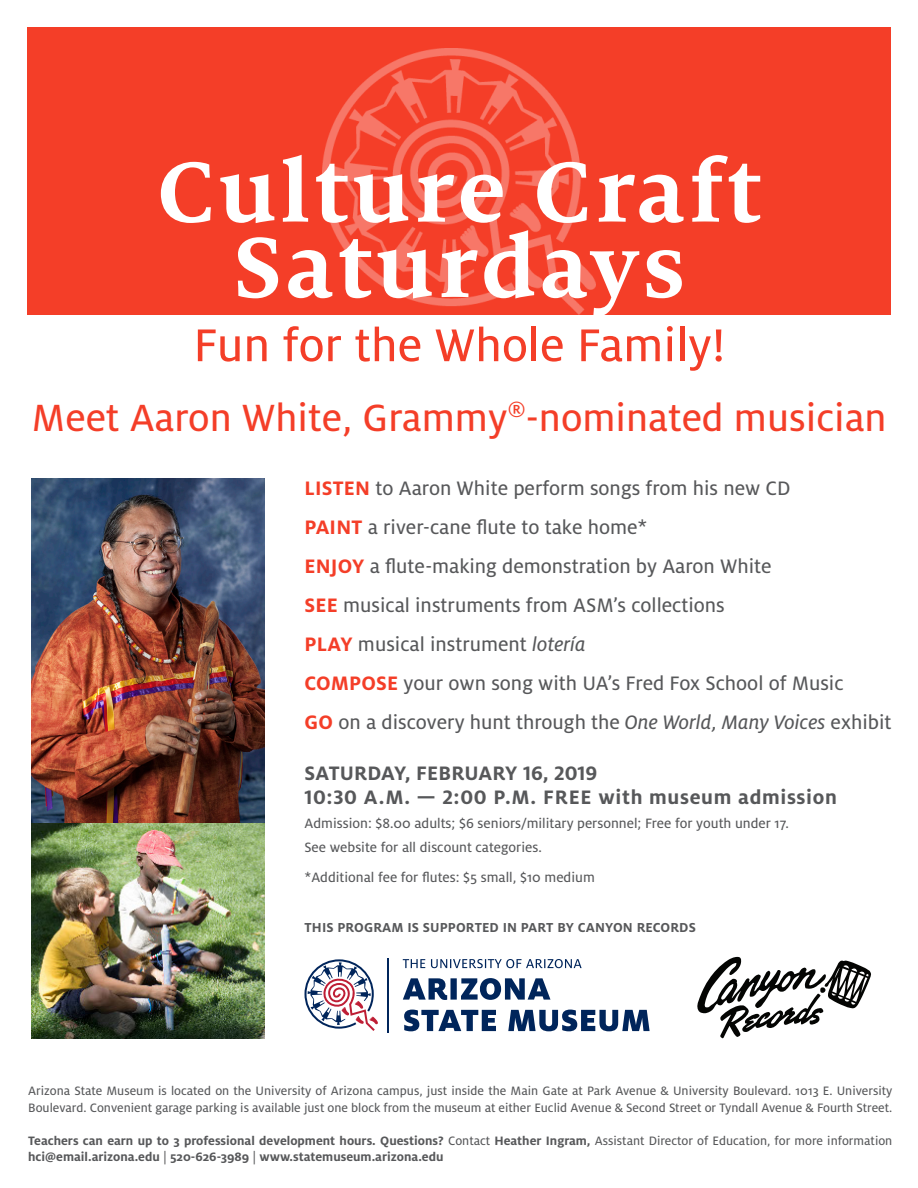
<style>
.page{position:relative;width:918px;height:1188px;background:#fff}
.page>*{position:absolute;margin:0;border:0;box-sizing:border-box;transform-origin:0 0}
.Date{font:700 94.2px/75.4px "Milo Serif OT";letter-spacing:.04em;color:#fff;text-align:center}
.Date-2{font:50.85px "Milo OT Text";color:#f43e28}
.t1{font:42px "Milo OT Text";color:#f43e28}
.Paragraph_Style_2{font:21.6px "Milo OT Text";color:#57585a}
.Paragraph_Style_2-2{font:700 21.6px/24px "Milo OT";letter-spacing:.03em;color:#57585a}
.Paragraph_Style_2-3{font:15px/24px "Milo OT Text";color:#57585a}
.Paragraph_Style_2-4{font:700 14.4px "Milo OT";letter-spacing:.01em;color:#57585a}
.Copy{font:13.5px/16.5px "Milo OT Text";color:#57585a}
.Copy-2{font:700 13.5px/16.5px "Milo OT";color:#57585a}
.s1{font-family:"Milo OT";font-weight:700;color:#f43e28}
.s2{font-family:"Milo OT Text Ita"}
.s3{font-family:"Milo OT Text";font-weight:400}
</style>
<div class="page">
<div style="left:27px;top:27px;width:864px;height:287px;background:#f43e28"></div>
<img style="left:323px;top:49px;width:272px;height:266px">
<img style="left:31px;top:478px;width:234px;height:560px">
<svg style="left:697px;top:957px;width:174px;height:81px"></svg>
<svg style="left:404px;top:1010px;width:246px;height:21px"></svg>
<svg style="left:403px;top:978px;width:147px;height:22px"></svg>
<svg style="left:403px;top:959px;width:179px;height:9px"></svg>
<hr style="left:388px;top:958px;width:1px;height:74px;background:#00255b">
<svg style="left:305px;top:959px;width:73px;height:72px"></svg>
<p class="Date" style="left:158px;top:155px;width:605px">Culture Craft<br>Saturdays</p>
<p class="Date-2" style="left:193px;top:317px;width:534px">Fun for the Whole Family!</p>
<p class="t1" style="left:31px;top:395px;width:857px">Meet Aaron White, Grammy<sup>®</sup>-nominated musician</p>
<p class="Paragraph_Style_2" style="left:305px;top:476px;width:488px"><span class="s1">LISTEN</span> to Aaron White perform songs from his new CD</p>
<p class="Paragraph_Style_2" style="left:305px;top:515px;width:344px"><span class="s1">PAINT</span> a river-cane flute to take home*</p>
<p class="Paragraph_Style_2" style="left:305px;top:554px;width:468px"><span class="s1">ENJOY</span> a flute-making demonstration by Aaron White</p>
<p class="Paragraph_Style_2" style="left:305px;top:593px;width:422px"><span class="s1">SEE</span> musical instruments from ASM’s collections</p>
<p class="Paragraph_Style_2" style="left:305px;top:632px;width:283px"><span class="s1">PLAY</span> musical instrument <span class="s2">lotería</span></p>
<p class="Paragraph_Style_2" style="left:305px;top:671px;width:540px"><span class="s1">COMPOSE</span> your own song with UA’s Fred Fox School of Music</p>
<p class="Paragraph_Style_2" style="left:305px;top:710px;width:588px"><span class="s1">GO</span> on a discovery hunt through the <span class="s2">One World, Many Voices</span> exhibit</p>
<p class="Paragraph_Style_2-2" style="left:304px;top:761px;width:534px">SATURDAY, FEBRUARY 16, 2019<br>10:30 A.M. — 2:00 P.M. FREE with museum admission</p>
<p class="Paragraph_Style_2-3" style="left:304px;top:811px;width:486px">Admission: $8.00 adults; $6 seniors/military personnel; Free for youth under 17.<br>See website for all discount categories.</p>
<p class="Paragraph_Style_2-3" style="left:304px;top:865px;width:292px">*Additional fee for flutes: $5 small, $10 medium</p>
<p class="Paragraph_Style_2-4" style="left:305px;top:919px;width:393px">THIS PROGRAM IS SUPPORTED IN PART BY CANYON RECORDS</p>
<p class="Copy" style="left:28px;top:1083px;width:866px">Arizona State Museum is located on the University of Arizona campus, just inside the Main Gate at Park Avenue &amp; University Boulevard. 1013 E. University<br>Boulevard. Convenient garage parking is available just one block from the museum at either Euclid Avenue &amp; Second Street or Tyndall Avenue &amp; Fourth Street.</p>
<p class="Copy-2" style="left:28px;top:1132px;width:866px">Teachers can earn up to 3 professional development hours. Questions? <span class="s3">Contact</span> Heather Ingram, <span class="s3">Assistant Director of Education, for more information </span>hci@email.arizona.edu <span class="s3">|</span> 520-626-3989 <span class="s3">|</span> www.statemuseum.arizona.edu</p>
</div>
